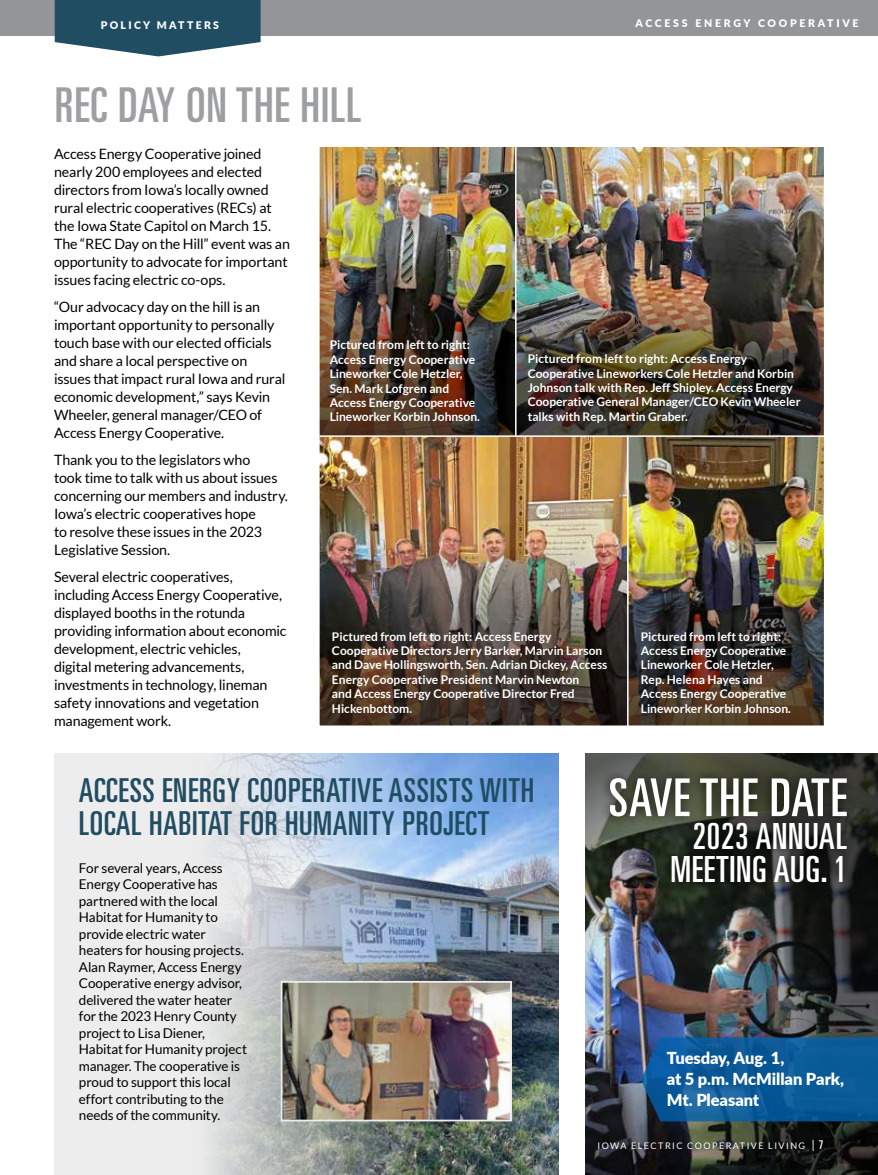
<style>
.page{position:relative;width:878px;height:1175px;background:#fff}
.page>*{position:absolute;margin:0;border:0;box-sizing:border-box;transform-origin:0 0}
.t1{font:ultra-condensed 52.2px "Univers LT Std";letter-spacing:.02em;color:#fff}
.t2{font:ultra-condensed 48px "Univers LT Std";letter-spacing:.02em;color:#9d9fa2}
.t3{font:ultra-condensed 36px/33px "Univers LT Std";letter-spacing:.02em;color:#fff;text-align:right}
.t4{font:ultra-condensed 33px/33px "Univers LT Std";letter-spacing:.02em;color:#204d62}
.t5{font:900 16.5px/21px "Lato";letter-spacing:-.005em;color:#fff}
.t6{font:14.25px/18px "Lato";letter-spacing:-.01em;color:#000}
.t7{font:13.5px/16.5px "Lato";letter-spacing:-.005em;color:#000}
.t8{font:700 12px/14.4px "Lato";color:#fff}
.t9{font:900 10.5px "Lato";letter-spacing:.245em;color:#fff}
.t10{font:900 10.5px "Lato";letter-spacing:.22em;color:#fff}
.t11{font:9px "Lato";letter-spacing:.16em;color:#fff}
.s1{font-size:12px}
.s2{font-family:"Univers LT Std";font-stretch:ultra-condensed;font-size:12px}
</style>
<div class="page">
<img style="left:585px;top:753px;width:293px;height:421px">
<div style="left:54px;top:753px;width:504px;height:421px;background:#ededee"></div>
<img style="left:209px;top:753px;width:349px;height:421px">
<div style="left:0;top:0;width:878px;height:35px;background:#939598"></div>
<svg style="left:55px;top:0;width:205px;height:56px"></svg>
<img style="left:516px;top:148px;width:306px;height:287px">
<img style="left:320px;top:148px;width:195px;height:287px">
<img style="left:320px;top:437px;width:307px;height:287px">
<img style="left:628px;top:437px;width:194px;height:287px">
<img style="left:284px;top:984px;width:225px;height:134px">
<div style="left:281px;top:981px;width:231px;height:140px;border:2px solid #ededee"></div>
<div style="left:599px;top:767px;width:258px;height:125px;background:#000;opacity:.75"></div>
<svg style="left:640px;top:1037px;width:238px;height:84px"></svg>
<div style="left:316px;top:144px;width:510px;height:584px;border:3px solid #fff"></div>
<p class="t10" style="left:101px;top:17px;width:120px">POLICY MATTERS</p>
<p class="t9" style="left:635px;top:15px;width:224px">ACCESS ENERGY COOPERATIVE</p>
<h2 class="t2" style="left:55px;top:77px;width:308px">REC DAY ON THE HILL</h2>
<p class="t6" style="left:54px;top:144px;width:237px">Access Energy Cooperative joined nearly 200 employees and elected directors from Iowa’s locally owned rural electric cooperatives (RECs) at the Iowa State Capitol on March 15.<br>The “REC Day on the Hill” event was an opportunity to advocate for important issues facing electric co-ops.</p>
<p class="t6" style="left:54px;top:297px;width:233px">“Our advocacy day on the hill is an important opportunity to personally touch base with our elected officials and share a local perspective on issues that impact rural Iowa and rural economic development,” says Kevin Wheeler, general manager/CEO of Access Energy Cooperative.</p>
<p class="t6" style="left:54px;top:451px;width:235px">Thank you to the legislators who<br>took time to talk with us about issues concerning our members and industry.<br>Iowa’s electric cooperatives hope<br>to resolve these issues in the 2023<br>Legislative Session.</p>
<p class="t6" style="left:54px;top:568px;width:234px">Several electric cooperatives, including Access Energy Cooperative, displayed booths in the rotunda providing information about economic development, electric vehicles,<br>digital metering advancements, investments in technology, lineman safety innovations and vegetation management work.</p>
<p class="t8" style="left:330px;top:338px;width:152px">Pictured from left to right:<br>Access Energy Cooperative<br>Lineworker Cole Hetzler,<br>Sen. Mark Lofgren and<br>Access Energy Cooperative<br>Lineworker Korbin Johnson.</p>
<p class="t8" style="left:527px;top:351px;width:274px">Pictured from left to right: Access Energy Cooperative Lineworkers Cole Hetzler and Korbin Johnson talk with Rep. Jeff Shipley. Access Energy Cooperative General Manager/CEO Kevin Wheeler talks with Rep. Martin Graber.</p>
<p class="t8" style="left:332px;top:629px;width:277px">Pictured from left to right: Access Energy Cooperative Directors Jerry Barker, Marvin Larson and Dave Hollingsworth, Sen. Adrian Dickey, Access Energy Cooperative President Marvin Newton<br>and Access Energy Cooperative Director Fred Hickenbottom.</p>
<p class="t8" style="left:640px;top:629px;width:152px">Pictured from left to right:<br>Access Energy Cooperative<br>Lineworker Cole Hetzler,<br>Rep. Helena Hayes and<br>Access Energy Cooperative<br>Lineworker Korbin Johnson.</p>
<h3 class="t4" style="left:79px;top:774px;width:457px">ACCESS ENERGY COOPERATIVE ASSISTS WITH<br>LOCAL HABITAT FOR HUMANITY PROJECT</h3>
<p class="t7" style="left:79px;top:859px;width:170px">For several years, Access<br>Energy Cooperative has partnered with the local<br>Habitat for Humanity to provide electric water heaters for housing projects.<br>Alan Raymer, Access Energy<br>Cooperative energy advisor, delivered the water heater for the 2023 Henry County project to Lisa Diener,<br>Habitat for Humanity project manager. The cooperative is proud to support this local effort contributing to the needs of the community.</p>
<h1 class="t1" style="left:608px;top:768px;width:240px">SAVE THE DATE</h1>
<h3 class="t3" style="left:670px;top:819px;width:178px">2023 ANNUAL<br>MEETING AUG. 1</h3>
<p class="t5" style="left:666px;top:1046px;width:179px">Tuesday, Aug. 1,<br>at 5 p.m. McMillan Park,<br>Mt. Pleasant</p>
<p class="t11" style="left:597px;top:1141px;width:227px">IOWA ELECTRIC COOPERATIVE LIVING <span class="s1">|</span> <span class="s2">7</span></p>
</div>
